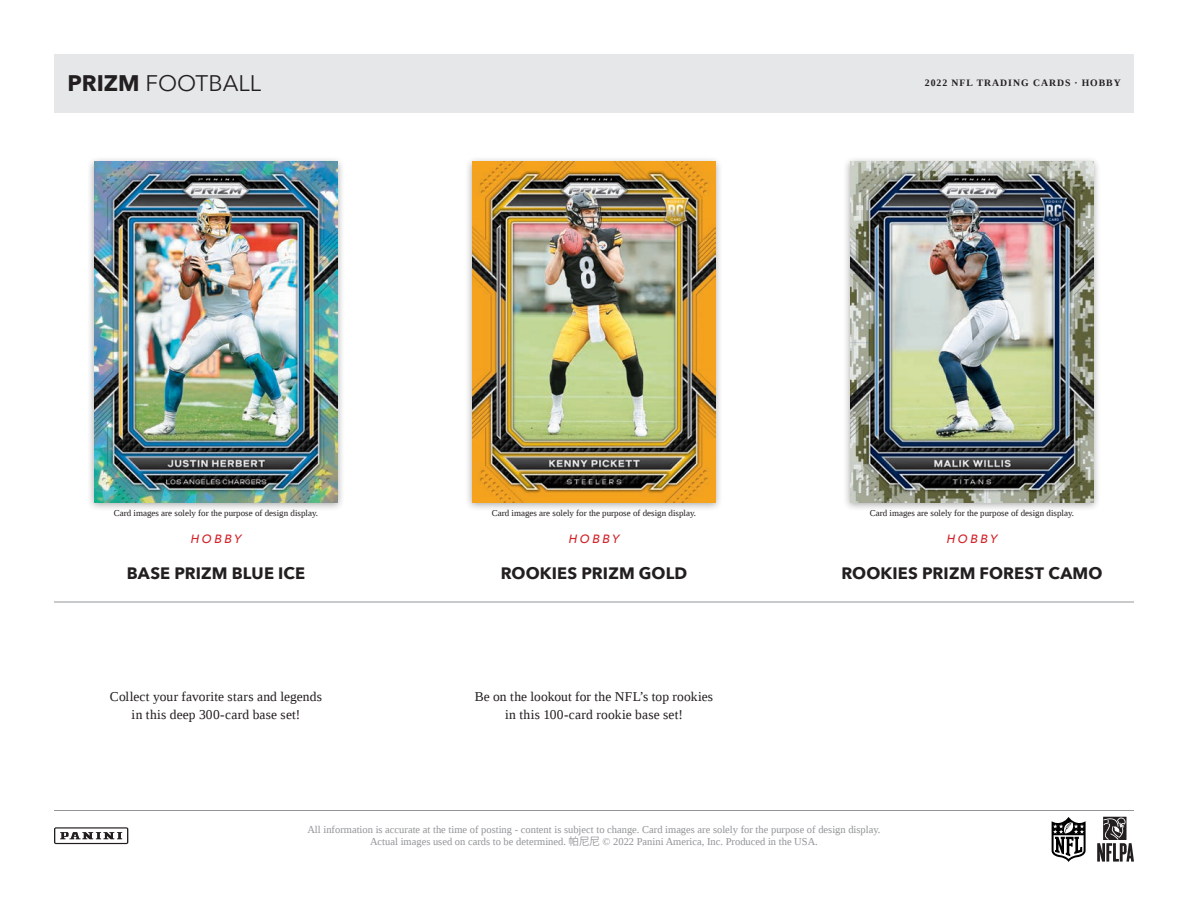
<style>
.page{position:relative;width:1188px;height:918px;background:#fff}
.page>*{position:absolute;margin:0;border:0;box-sizing:border-box;transform-origin:0 0}
.t1{font:22.5px "Avenir Next";color:#231f20}
.t2{font:700 16.5px "Avenir Next";letter-spacing:.01em;color:#231f20}
.t3{font:13.5px/18px "Liberation Serif";letter-spacing:.01em;color:#231f20;text-align:center}
.t4{font:italic 500 12px "Avenir Next";letter-spacing:.205em;color:#d1232a}
.t5{font:10.5px/12.6px "Liberation Serif";color:#939598;text-align:center}
.t6{font:700 9.75px "Liberation Serif";letter-spacing:.1em;color:#231f20}
.t7{font:9px "Liberation Serif";color:#231f20}
.s1{font-weight:700}
.s2{font-family:"Koz Go Pr 6 N"}
</style>
<div class="page">
<hr style="left:54px;top:602px;width:1080px;height:1px;background:#939598">
<div style="left:87px;top:157px;width:258px;height:355px;background:#231f20;opacity:.4"></div>
<img style="left:94px;top:162px;width:243px;height:340px">
<div style="left:465px;top:157px;width:258px;height:355px;background:#231f20;opacity:.4"></div>
<img style="left:472px;top:162px;width:244px;height:340px">
<div style="left:843px;top:157px;width:258px;height:355px;background:#231f20;opacity:.4"></div>
<img style="left:850px;top:162px;width:244px;height:340px">
<hr style="left:54px;top:810px;width:1080px;height:1px;background:#939598">
<svg style="left:54px;top:827px;width:74px;height:17px"></svg>
<svg style="left:1097px;top:817px;width:37px;height:45px"></svg>
<svg style="left:1051px;top:817px;width:35px;height:45px"></svg>
<div style="left:54px;top:54px;width:1080px;height:58px;background:#e6e7e9"></div>
<p class="t1" style="left:68px;top:64px;width:195px"><span class="s1">PRIZM</span> FOOTBALL</p>
<p class="t6" style="left:925px;top:77px;width:198px">2022 NFL TRADING CARDS · HOBBY</p>
<p class="t7" style="left:114px;top:507px;width:206px">Card images are solely for the purpose of design display.</p>
<p class="t7" style="left:492px;top:507px;width:206px">Card images are solely for the purpose of design display.</p>
<p class="t7" style="left:870px;top:507px;width:206px">Card images are solely for the purpose of design display.</p>
<p class="t4" style="left:191px;top:528px;width:52px">HOBBY</p>
<p class="t4" style="left:569px;top:528px;width:52px">HOBBY</p>
<p class="t4" style="left:947px;top:528px;width:52px">HOBBY</p>
<p class="t2" style="left:127px;top:559px;width:180px">BASE PRIZM BLUE ICE</p>
<p class="t2" style="left:501px;top:559px;width:188px">ROOKIES PRIZM GOLD</p>
<p class="t2" style="left:841px;top:559px;width:263px">ROOKIES PRIZM FOREST CAMO</p>
<p class="t3" style="left:110px;top:688px;width:214px">Collect your favorite stars and legends in this deep 300-card base set!</p>
<p class="t3" style="left:475px;top:688px;width:240px">Be on the lookout for the NFL’s top rookies in this 100-card rookie base set!</p>
<p class="t5" style="left:307px;top:823px;width:575px">All information is accurate at the time of posting - content is subject to change. Card images are solely for the purpose of design display.<br>Actual images used on cards to be determined. <span class="s2">帕尼尼</span> © 2022 Panini America, Inc. Produced in the USA.</p>
</div>
